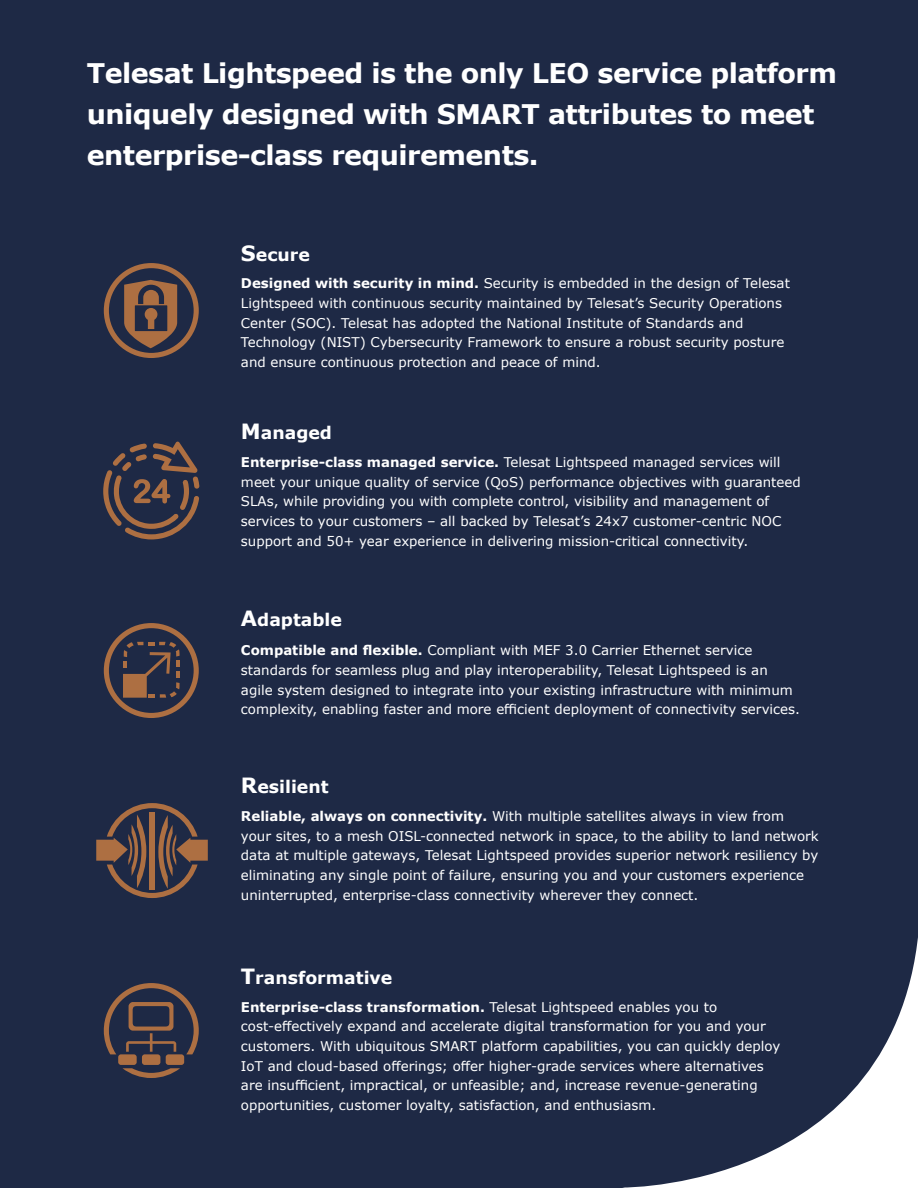
<style>
.page{position:relative;width:918px;height:1188px;background:#fff}
.page>*{position:absolute;margin:0;border:0;box-sizing:border-box;transform-origin:0 0}
.t1{font:700 27px/41px "Verdana";letter-spacing:-.02em;color:#fff}
.t2{font:700 17.4px "Verdana";color:#fff}
.t3{font:13.35px/19.6px "Verdana";color:#fff}
.s1{font-size:21px}
.s2{font-weight:700}
</style>
<div class="page">
<div style="left:0;top:0;width:341px;height:1188px;background:#1e2945"></div>
<div style="left:341px;top:0;width:577px;height:1188px;background:#1e2945"></div>
<svg style="left:104px;top:623px;width:95px;height:95px"></svg>
<svg style="left:103px;top:442px;width:96px;height:97px"></svg>
<svg style="left:104px;top:263px;width:95px;height:95px"></svg>
<svg style="left:104px;top:983px;width:95px;height:95px"></svg>
<svg style="left:96px;top:803px;width:112px;height:95px"></svg>
<h1 class="t1" style="left:87px;top:52px;width:752px">Telesat Lightspeed is the only LEO service platform uniquely designed with SMART attributes to meet enterprise-class requirements.</h1>
<h2 class="t2" style="left:241px;top:242px;width:71px"><span class="s1">S</span>ecure</h2>
<p class="t3" style="left:241px;top:273px;width:550px"><span class="s2">Designed with security in mind.</span> Security is embedded in the design of Telesat Lightspeed with continuous security maintained by Telesat’s Security Operations Center (SOC). Telesat has adopted the National Institute of Standards and Technology (NIST) Cybersecurity Framework to ensure a robust security posture and ensure continuous protection and peace of mind.</p>
<h2 class="t2" style="left:241px;top:421px;width:93px"><span class="s1">M</span>anaged</h2>
<p class="t3" style="left:241px;top:452px;width:561px"><span class="s2">Enterprise-class managed service.</span> Telesat Lightspeed managed services will meet your unique quality of service (QoS) performance objectives with guaranteed SLAs, while providing you with complete control, visibility and management of services to your customers – all backed by Telesat’s 24x7 customer-centric NOC support and 50+ year experience in delivering mission-critical connectivity.</p>
<h2 class="t2" style="left:241px;top:607px;width:103px"><span class="s1">A</span>daptable</h2>
<p class="t3" style="left:241px;top:640px;width:561px"><span class="s2">Compatible and flexible.</span> Compliant with MEF 3.0 Carrier Ethernet service standards for seamless plug and play interoperability, Telesat Lightspeed is an agile system designed to integrate into your existing infrastructure with minimum complexity, enabling faster and more efficient deployment of connectivity services.</p>
<h2 class="t2" style="left:241px;top:775px;width:89px"><span class="s1">R</span>esilient</h2>
<p class="t3" style="left:241px;top:806px;width:579px"><span class="s2">Reliable, always on connectivity.</span> With multiple satellites always in view from<br>your sites, to a mesh OISL-connected network in space, to the ability to land network data at multiple gateways, Telesat Lightspeed provides superior network resiliency by eliminating any single point of failure, ensuring you and your customers experience uninterrupted, enterprise-class connectivity wherever they connect.</p>
<h2 class="t2" style="left:241px;top:965px;width:153px"><span class="s1">T</span>ransformative</h2>
<p class="t3" style="left:241px;top:997px;width:541px"><span class="s2">Enterprise-class transformation.</span> Telesat Lightspeed enables you to cost-effectively expand and accelerate digital transformation for you and your customers. With ubiquitous SMART platform capabilities, you can quickly deploy IoT and cloud-based offerings; offer higher-grade services where alternatives are insufficient, impractical, or unfeasible; and, increase revenue-generating opportunities, customer loyalty, satisfaction, and enthusiasm.</p>
</div>
